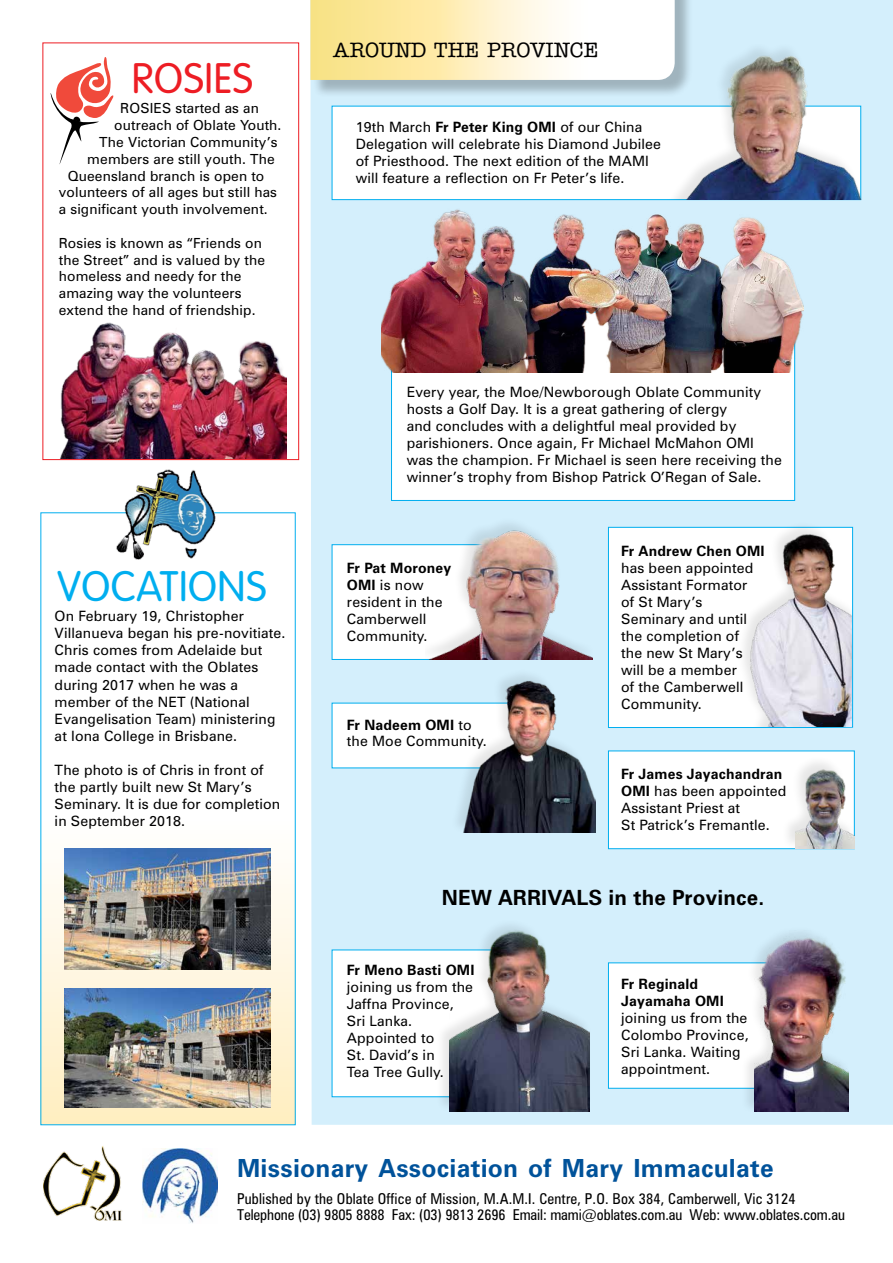
<style>
.page{position:relative;width:893px;height:1263px;background:#fff}
.page>*{position:absolute;margin:0;border:0;box-sizing:border-box;transform-origin:0 0}
.t1{font:300 42px "VAG Rounded";letter-spacing:.015em;color:#00aeef}
.t2{font:300 42px "VAG Rounded";letter-spacing:.015em;color:#ed1d24}
.t3{font:700 25.05px "Zurich BT";letter-spacing:.01em;color:#00529a}
.t4{font:700 21px "Zurich BT";letter-spacing:.01em;color:#000}
.t5{font:500 21px "American Typewriter";letter-spacing:.005em;color:#000}
.t6{font:condensed 15px/16.4px "Zurich BT";letter-spacing:-.005em;color:#000}
.t7{font:14.25px/17px "Zurich BT";letter-spacing:.01em;color:#000}
.t8{font:700 14.25px/17px "Zurich BT";letter-spacing:.01em;color:#000}
.t9{font:13.95px/16.8px "Zurich BT";letter-spacing:.01em;color:#000}
.s1{font-weight:700}
</style>
<div class="page">
<div style="left:310px;top:0;width:583px;height:1125px;background:#d4effc"></div>
<div style="left:313px;top:0;width:380px;height:99px;background:#000;opacity:.25"></div>
<svg style="left:310px;top:0;width:365px;height:80px"></svg>
<img style="left:143px;top:1148px;width:74px;height:75px">
<img style="left:44px;top:1146px;width:78px;height:74px">
<div style="left:332px;top:106px;width:529px;height:94px;background:#fff;border:1px solid #00aeef"></div>
<div style="left:659px;top:45px;width:205px;height:154px;background:#000;opacity:.1"></div>
<img style="left:664px;top:45px;width:200px;height:154px">
<div style="left:42px;top:43px;width:257px;height:417px;background:#fff;border:1px solid #ed1d24"></div>
<svg style="left:51px;top:57px;width:63px;height:107px"></svg>
<img style="left:60px;top:322px;width:226px;height:136px">
<svg style="left:42px;top:559px;width:252px;height:564px"></svg>
<img style="left:65px;top:848px;width:206px;height:122px">
<img style="left:65px;top:988px;width:206px;height:119px">
<img style="left:111px;top:470px;width:106px;height:89px">
<svg style="left:391px;top:373px;width:404px;height:128px"></svg>
<img style="left:381px;top:208px;width:423px;height:165px">
<div style="left:608px;top:750px;width:247px;height:99px;background:#fff;border:1px solid #00aeef"></div>
<div style="left:781px;top:757px;width:73px;height:91px;background:#000;opacity:.1"></div>
<img style="left:796px;top:765px;width:58px;height:83px">
<div style="left:332px;top:544px;width:199px;height:116px;background:#fff;border:1px solid #00aeef"></div>
<div style="left:426px;top:519px;width:166px;height:142px;background:#000;opacity:.1"></div>
<img style="left:426px;top:525px;width:166px;height:134px">
<svg style="left:608px;top:527px;width:245px;height:201px"></svg>
<div style="left:737px;top:520px;width:115px;height:207px;background:#000;opacity:.1"></div>
<img style="left:742px;top:527px;width:110px;height:200px">
<div style="left:332px;top:949px;width:175px;height:148px;background:#fff"></div>
<div style="left:435px;top:917px;width:157px;height:194px;background:#000;opacity:.1"></div>
<img style="left:450px;top:925px;width:140px;height:186px">
<div style="left:608px;top:962px;width:213px;height:127px;background:#fff;border:1px solid #00aeef"></div>
<div style="left:740px;top:921px;width:111px;height:190px;background:#000;opacity:.1"></div>
<img style="left:754px;top:930px;width:95px;height:181px">
<div style="left:332px;top:703px;width:204px;height:65px;background:#fff"></div>
<div style="left:450px;top:668px;width:148px;height:166px;background:#000;opacity:.1"></div>
<img style="left:461px;top:668px;width:135px;height:165px">
<h1 class="t2" style="left:132px;top:55px;width:123px">ROSIES</h1>
<p class="t9" style="left:120px;top:100px;width:140px">ROSIES started as an</p>
<p class="t9" style="left:114px;top:117px;width:169px">outreach of Oblate Youth.</p>
<p class="t9" style="left:99px;top:134px;width:180px">The Victorian Community’s</p>
<p class="t9" style="left:87px;top:150px;width:189px">members are still youth. The</p>
<p class="t9" style="left:68px;top:167px;width:198px">Queensland branch is open to</p>
<p class="t9" style="left:59px;top:184px;width:220px">volunteers of all ages but still has</p>
<p class="t9" style="left:59px;top:201px;width:210px">a significant youth involvement.</p>
<p class="t9" style="left:59px;top:234px;width:208px">Rosies is known as “Friends on the Street” and is valued by the homeless and needy for the amazing way the volunteers extend the hand of friendship.</p>
<h1 class="t1" style="left:58px;top:562px;width:210px">VOCATIONS</h1>
<p class="t7" style="left:55px;top:607px;width:232px">On February 19, Christopher<br>Villanueva began his pre-novitiate.<br>Chris comes from Adelaide but made contact with the Oblates during 2017 when he was a member of the NET (National<br>Evangelisation Team) ministering at Iona College in Brisbane.</p>
<p class="t7" style="left:55px;top:761px;width:227px">The photo is of Chris in front of the partly built new St Mary’s<br>Seminary. It is due for completion in September 2018.</p>
<h3 class="t5" style="left:333px;top:38px;width:48px">AROUN</h3>
<h3 class="t5" style="left:411px;top:38px;width:39px">D THE</h3>
<h3 class="t5" style="left:487px;top:38px;width:111px">PROVINCE</h3>
<p class="t7" style="left:356px;top:118px;width:307px">19th March <span class="s1">Fr Peter King OMI</span> of our China Delegation will celebrate his Diamond Jubilee of Priesthood. The next edition of the MAMI will feature a reflection on Fr Peter’s life.</p>
<p class="t7" style="left:407px;top:384px;width:377px">Every year, the Moe/Newborough Oblate Community hosts a Golf Day. It is a great gathering of clergy<br>and concludes with a delightful meal provided by parishioners. Once again, Fr Michael McMahon OMI was the champion. Fr Michael is seen here receiving the winner’s trophy from Bishop Patrick O’Regan of Sale.</p>
<p class="t7" style="left:347px;top:559px;width:106px"><span class="s1">Fr Pat Moroney<br>OMI</span> is now resident in the<br>Camberwell<br>Community.</p>
<p class="t7" style="left:347px;top:716px;width:141px"><span class="s1">Fr Nadeem OMI</span> to the Moe Community.</p>
<p class="t8" style="left:621px;top:543px;width:143px">Fr Andrew Chen OMI</p>
<p class="t7" style="left:621px;top:560px;width:134px">has been appointed<br>Assistant Formator of St Mary’s<br>Seminary and until the completion of the new St Mary’s will be a member of the Camberwell<br>Community.</p>
<p class="t7" style="left:621px;top:765px;width:167px"><span class="s1">Fr James Jayachandran<br>OMI</span> has been appointed<br>Assistant Priest at<br>St Patrick’s Fremantle.</p>
<h3 class="t4" style="left:442px;top:885px;width:324px">New arrivals in the Province.</h3>
<p class="t8" style="left:347px;top:961px;width:127px">Fr Meno Basti OMI</p>
<p class="t7" style="left:347px;top:978px;width:128px">joining us from the<br>Jaffna Province,<br>Sri Lanka.<br>Appointed to<br>St. David’s in<br>Tea Tree Gully.</p>
<p class="t8" style="left:621px;top:975px;width:102px">Fr Reginald<br>Jayamaha OMI</p>
<p class="t7" style="left:621px;top:1009px;width:129px">joining us from the<br>Colombo Province,<br>Sri Lanka. Waiting appointment.</p>
<h2 class="t3" style="left:237px;top:1153px;width:538px">Missionary Association of Mary Immaculate</h2>
<p class="t6" style="left:237px;top:1190px;width:609px">Published by the Oblate Office of Mission, M.A.M.I. Centre, P.O. Box 384, Camberwell, Vic 3124<br>Telephone (03) 9805 8888 Fax: (03) 9813 2696 Email: mami@oblates.com.au Web: www.oblates.com.au</p>
</div>
